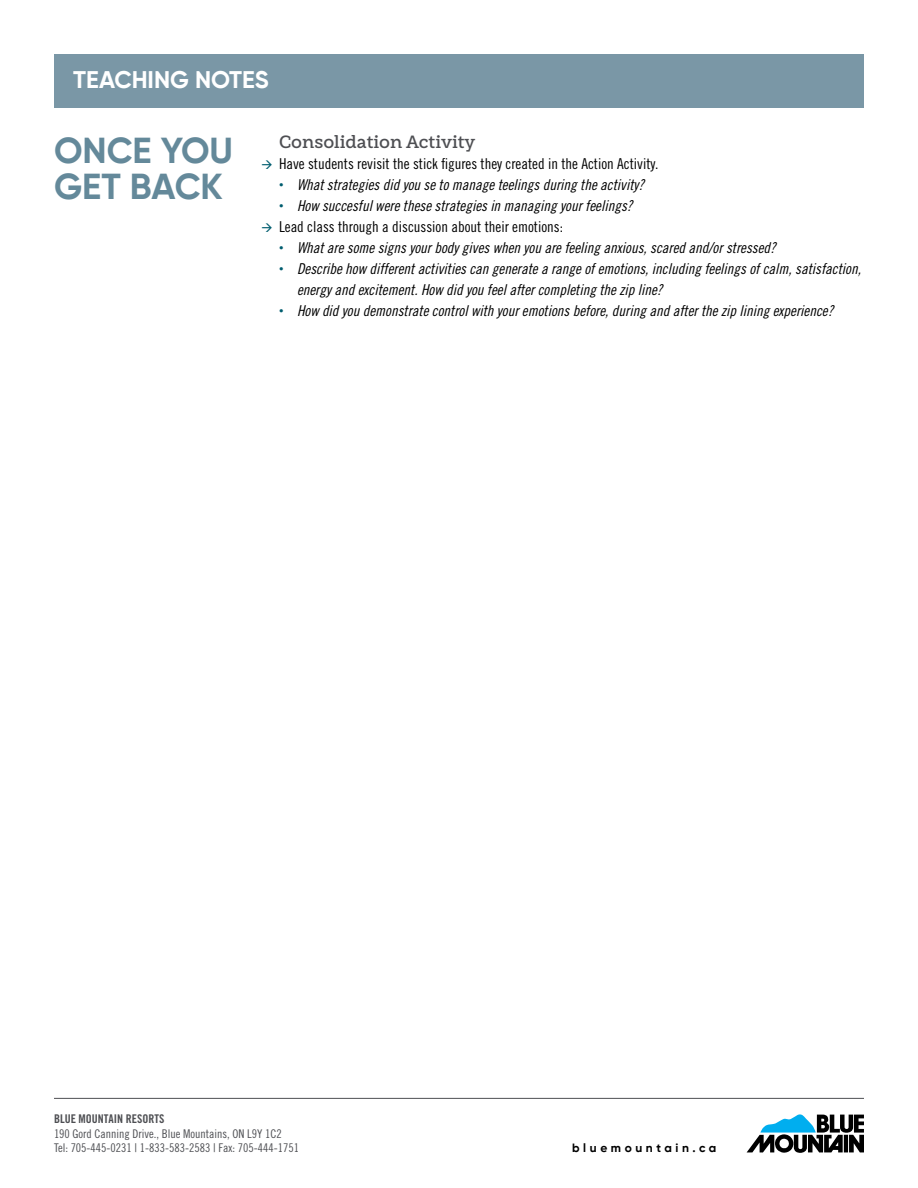
<style>
.page{position:relative;width:918px;height:1188px;background:#fff}
.page>*{position:absolute;margin:0;border:0;box-sizing:border-box;transform-origin:0 0}
.t1{font:700 36px/36px "Gilroy";letter-spacing:-.005em;color:#64899a}
.t2{font:700 24px "Gilroy";color:#fff}
.t3{font:600 18px "Weekly";color:#4e4f53}
.t4{font:15px/21px "Trade Gothic LT Std Cn 18 Obl";color:#000}
.t5{font:15px "Trade Gothic LT Std Cn 18";color:#000}
.t6{font:12px/14.4px "Trade Gothic LT Std Cn 18";color:#4e4f53}
.t7{font:12px "Trade Gothic LT Std Bd Cn 20";color:#4e4f53}
.t8{font:700 12px "Gilroy";letter-spacing:.3em;color:#000}
.s1{font-family:"Trade Gothic LT Std Cn 18";font-size:9px;color:#005d6f}
</style>
<div class="page">
<div style="left:54px;top:54px;width:810px;height:54px;background:#7a97a6"></div>
<svg style="left:747px;top:1114px;width:117px;height:39px"></svg>
<hr style="left:54px;top:1098px;width:810px;height:1px;background:#4e4f53">
<h2 class="t2" style="left:73px;top:64px;width:197px">TEACHING NOTES</h2>
<h1 class="t1" style="left:54px;top:132px;width:181px">ONCE YOU<br>GET BACK</h1>
<p class="t3" style="left:279px;top:131px;width:198px">Consolidation Activity</p>
<p class="t5" style="left:279px;top:155px;width:381px">Have students revisit the stick figures they created in the Action Activity.</p>
<p class="t4" style="left:279px;top:174px;width:367px"><span class="s1">•</span> What strategies did you se to manage teelings during the activity?</p>
<p class="t4" style="left:279px;top:195px;width:355px"><span class="s1">•</span> How succesful were these strategies in managing your feelings?</p>
<p class="t5" style="left:279px;top:218px;width:286px">Lead class through a discussion about their emotions:</p>
<p class="t4" style="left:279px;top:237px;width:499px"><span class="s1">•</span> What are some signs your body gives when you are feeling anxious, scared and/or stressed?</p>
<p class="t4" style="left:297px;top:258px;width:566px;text-indent:-18px"><span class="s1">•</span> Describe how different activities can generate a range of emotions, including feelings of calm, satisfaction, energy and excitement. How did you feel after completing the zip line?</p>
<p class="t4" style="left:279px;top:300px;width:556px"><span class="s1">•</span> How did you demonstrate control with your emotions before, during and after the zip lining experience?</p>
<p class="t7" style="left:54px;top:1112px;width:112px">BLUE MOUNTAIN RESORTS</p>
<p class="t6" style="left:54px;top:1126px;width:247px">190 Gord Canning Drive., Blue Mountains, ON L9Y 1C2<br>Tel: 705-445-0231 | 1-833-583-2583 | Fax: 705-444-1751</p>
<p class="t8" style="left:572px;top:1141px;width:146px">bluemountain.ca</p>
</div>
